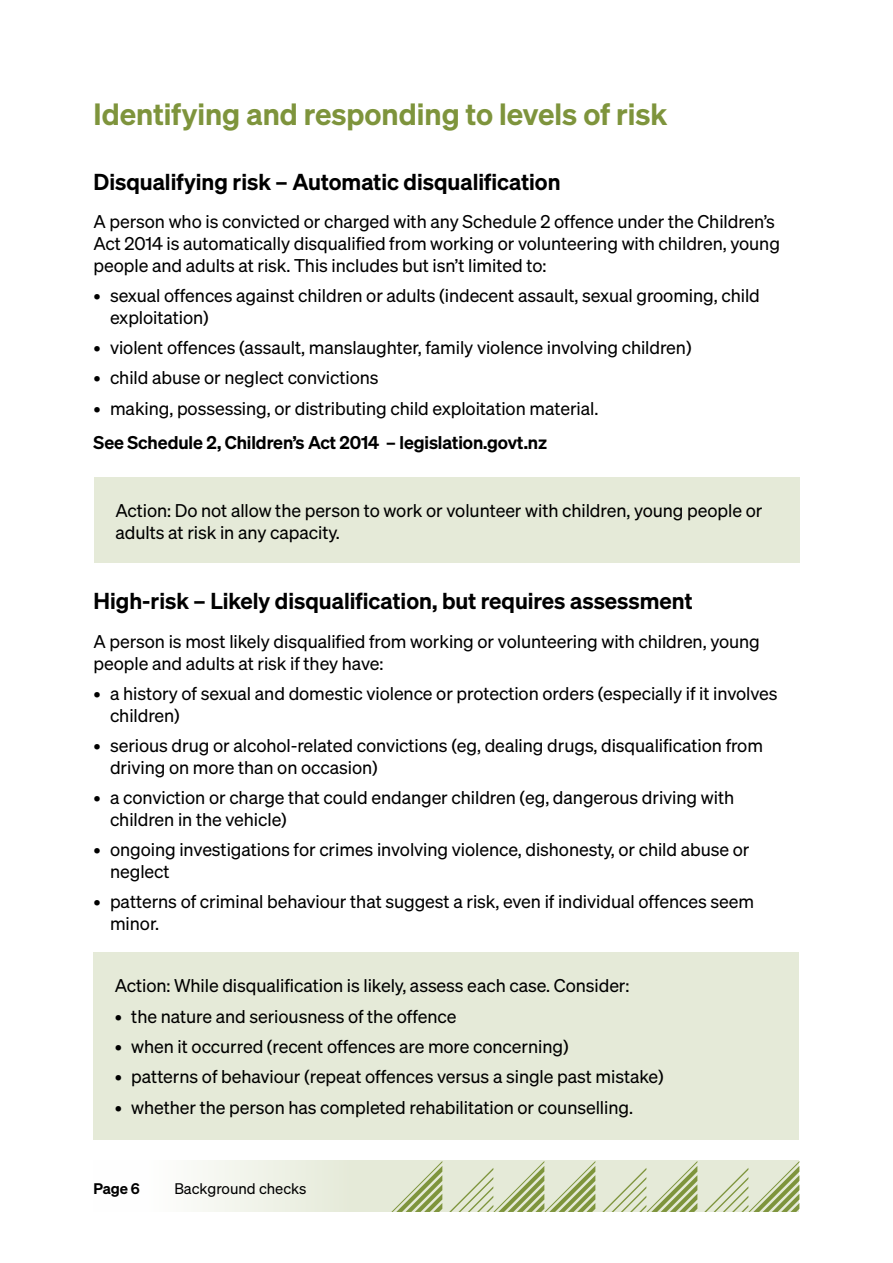
<style>
.page{position:relative;width:893px;height:1263px;background:#fff}
.page>*{position:absolute;margin:0;border:0;box-sizing:border-box;transform-origin:0 0}
.t1{font:600 30px "Sohne";color:#7e943c}
.t2{font:600 22.5px "Sohne";color:#000}
.t3{font:18px/21.8px "Sohne Buch";letter-spacing:-.005em;color:#000}
.t4{font:600 18px "Sohne";letter-spacing:-.005em;color:#000}
.t5{font:15px "Sohne Buch";color:#000}
.t6{font:600 15px "Sohne";color:#000}
</style>
<div class="page">
<svg style="left:197px;top:1161px;width:507px;height:51px;background:#ebefe1"></svg>
<svg style="left:391px;top:1161px;width:51px;height:51px;background:#c6d0a9"></svg>
<svg style="left:449px;top:1161px;width:146px;height:51px;background:#ccd5b2"></svg>
<svg style="left:602px;top:1161px;width:95px;height:51px;background:#cfd8b7"></svg>
<svg style="left:704px;top:1161px;width:95px;height:51px;background:#cfd8b7"></svg>
<div style="left:94px;top:952px;width:705px;height:188px;background:#e5ead8"></div>
<div style="left:94px;top:477px;width:706px;height:85px;background:#e5ead8"></div>
<h1 class="t1" style="left:94px;top:95px;width:575px">Identifying and responding to levels of risk</h1>
<p class="t2" style="left:94px;top:167px;width:469px">Disqualifying risk – Automatic disqualification</p>
<p class="t3" style="left:94px;top:211px;width:688px">A person who is convicted or charged with any Schedule 2 offence under the Children’s<br>Act 2014 is automatically disqualified from working or volunteering with children, young people and adults at risk. This includes but isn’t limited to:</p>
<p class="t3" style="left:110px;top:284px;width:651px;text-indent:-17px">• sexual offences against children or adults (indecent assault, sexual grooming, child exploitation)</p>
<p class="t3" style="left:94px;top:336px;width:600px">• violent offences (assault, manslaughter, family violence involving children)</p>
<p class="t3" style="left:94px;top:367px;width:287px">• child abuse or neglect convictions</p>
<p class="t3" style="left:94px;top:397px;width:506px">• making, possessing, or distributing child exploitation material.</p>
<p class="t4" style="left:94px;top:431px;width:455px">See Schedule 2, Children’s Act 2014 – legislation.govt.nz</p>
<p class="t3" style="left:116px;top:499px;width:648px">Action: Do not allow the person to work or volunteer with children, young people or adults at risk in any capacity.</p>
<p class="t2" style="left:94px;top:587px;width:601px">High-risk – Likely disqualification, but requires assessment</p>
<p class="t3" style="left:94px;top:630px;width:668px">A person is most likely disqualified from working or volunteering with children, young people and adults at risk if they have:</p>
<p class="t3" style="left:110px;top:682px;width:669px;text-indent:-17px">• a history of sexual and domestic violence or protection orders (especially if it involves children)</p>
<p class="t3" style="left:110px;top:734px;width:654px;text-indent:-17px">• serious drug or alcohol-related convictions (eg, dealing drugs, disqualification from driving on more than on occasion)</p>
<p class="t3" style="left:110px;top:786px;width:626px;text-indent:-17px">• a conviction or charge that could endanger children (eg, dangerous driving with children in the vehicle)</p>
<p class="t3" style="left:110px;top:838px;width:641px;text-indent:-17px">• ongoing investigations for crimes involving violence, dishonesty, or child abuse or neglect</p>
<p class="t3" style="left:110px;top:890px;width:645px;text-indent:-17px">• patterns of criminal behaviour that suggest a risk, even if individual offences seem minor.</p>
<p class="t3" style="left:115px;top:975px;width:516px">Action: While disqualification is likely, assess each case. Consider:</p>
<p class="t3" style="left:115px;top:1005px;width:343px">• the nature and seriousness of the offence</p>
<p class="t3" style="left:115px;top:1035px;width:455px">• when it occurred (recent offences are more concerning)</p>
<p class="t3" style="left:115px;top:1065px;width:551px">• patterns of behaviour (repeat offences versus a single past mistake)</p>
<p class="t3" style="left:115px;top:1096px;width:520px">• whether the person has completed rehabilitation or counselling.</p>
<p class="t6" style="left:94px;top:1179px;width:48px">Page 6</p>
<p class="t5" style="left:174px;top:1179px;width:134px">Background checks</p>
</div>
